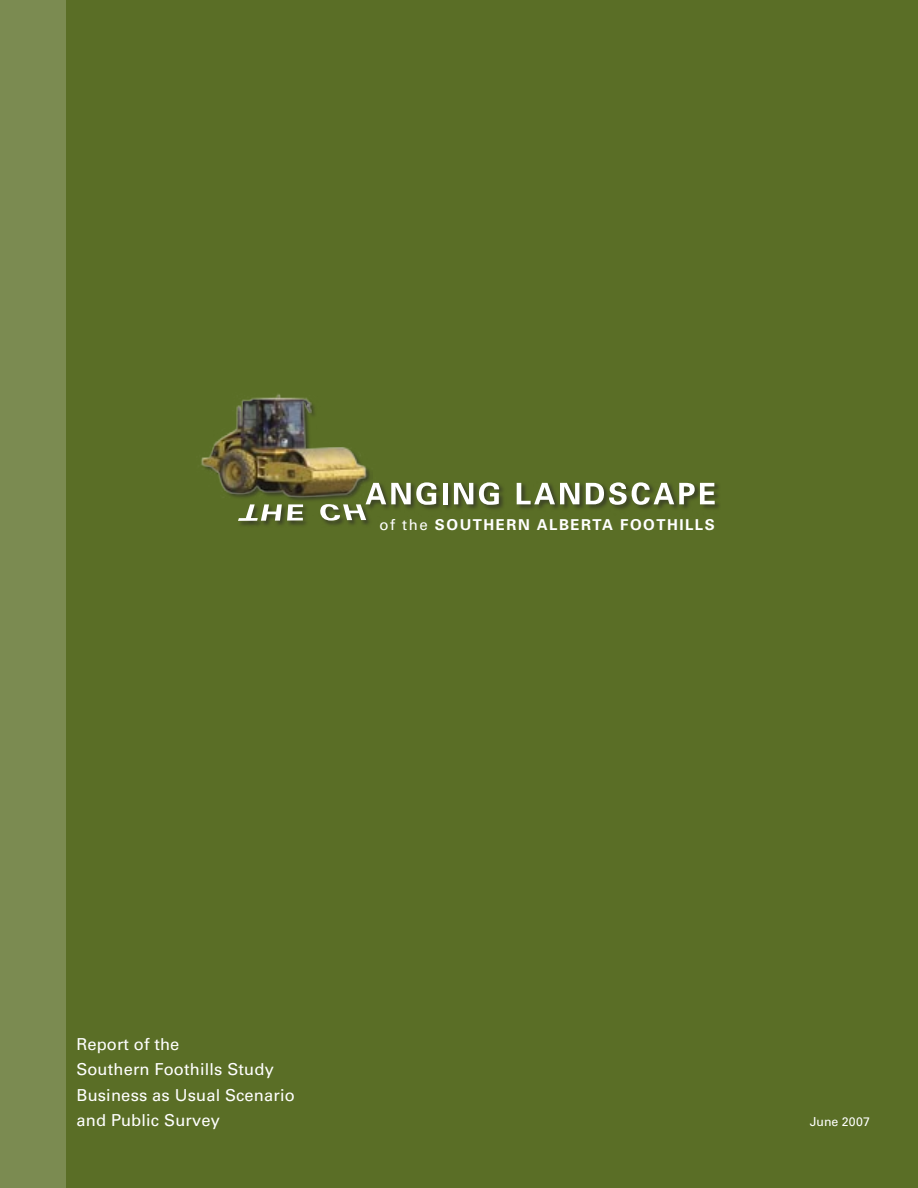
<style>
.page{position:relative;width:918px;height:1188px;background:#5a6e26}
.page>*{position:absolute;margin:0;border:0;box-sizing:border-box;transform-origin:0 0}
.t1{font:16.5px/25.5px "Univers";letter-spacing:.01em;color:#fff}
.t2{font:700 15px "Univers";letter-spacing:.1em;color:#fff}
.t3{font:12.3px "Univers";color:#fff}
.s1{font-weight:400}
</style>
<div class="page">
<div style="left:0;top:0;width:66px;height:1188px;background:#7b8b51"></div>
<div style="left:237px;top:481px;width:484px;height:46px;background:#272525;opacity:.6"></div>
<svg style="left:238px;top:508px;width:65px;height:13px"></svg>
<svg style="left:320px;top:482px;width:116px;height:39px"></svg>
<hr style="left:443px;top:483px;width:4px;height:21px;background:#fff">
<svg style="left:454px;top:483px;width:19px;height:21px"></svg>
<svg style="left:479px;top:482px;width:20px;height:23px"></svg>
<svg style="left:517px;top:483px;width:62px;height:21px"></svg>
<svg style="left:586px;top:482px;width:129px;height:23px"></svg>
<img style="left:201px;top:394px;width:175px;height:114px">
<p class="t2" style="left:380px;top:515px;width:337px"><span class="s1">of the</span> SOUTHERN ALBERTA FOOTHILLS</p>
<p class="t1" style="left:76px;top:1031px;width:220px">Report of the<br>Southern Foothills Study<br>Business as Usual Scenario and Public Survey</p>
<p class="t3" style="left:810px;top:1115px;width:62px">June 2007</p>
</div>
